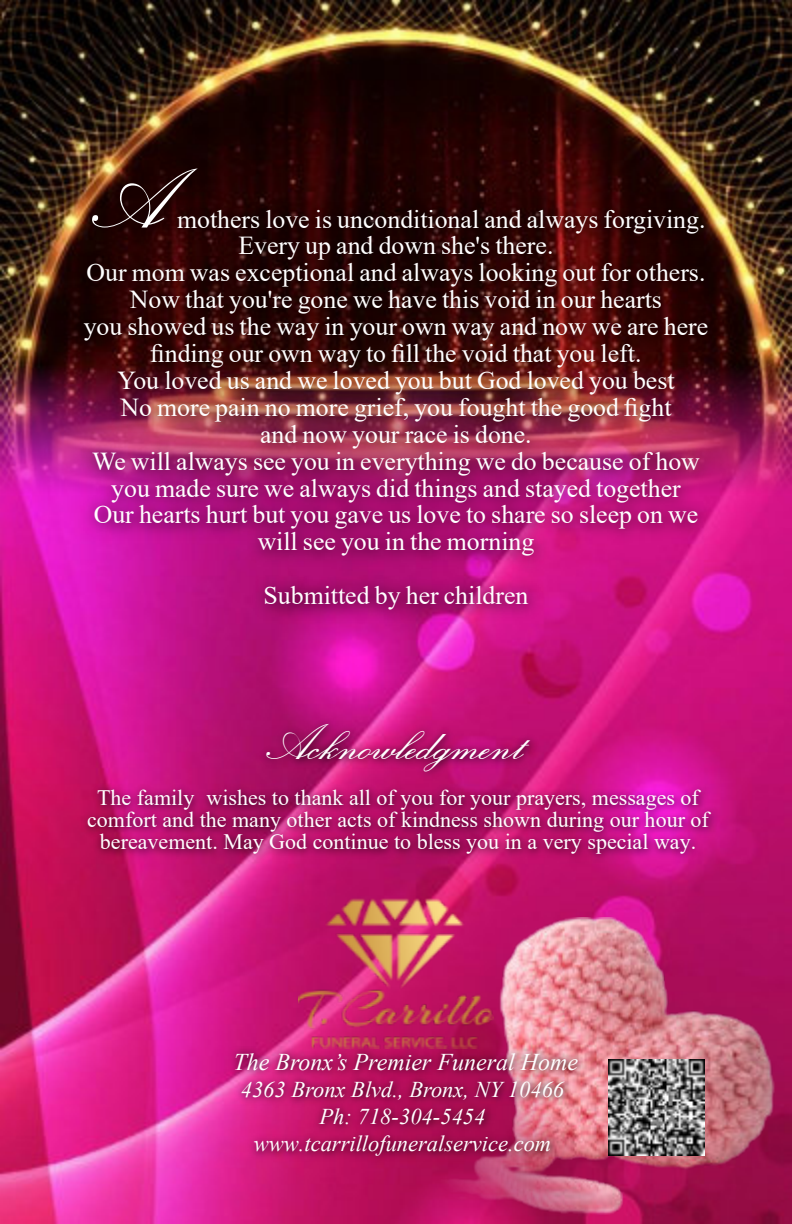
<style>
.page{position:relative;width:792px;height:1224px;background:#fff}
.page>*{position:absolute;margin:0;border:0;box-sizing:border-box;transform-origin:0 0}
.t1{font:84.4px "Exmouth";color:#fff}
.t2{font:50px "Exmouth";color:#fff}
.t3{font:25.8px "Times New Roman";color:#fff}
.t4{font:italic 24px "Times New Roman";color:#fff}
.t5{font:italic 22.6px "Times New Roman";color:#fff}
.t6{font:italic 22.4px "Times New Roman";color:#fff}
.t7{font:22px/22px "Times New Roman";color:#fff;text-align:center}
</style>
<div class="page">
<img style="left:0;top:494px;width:792px;height:730px">
<img style="left:0;top:0;width:792px;height:494px">
<img style="left:437px;top:917px;width:339px;height:297px">
<img style="left:298px;top:889px;width:196px;height:158px">
<img style="left:73px;top:155px;width:650px;height:470px">
<img style="left:82px;top:718px;width:638px;height:145px">
<img style="left:229px;top:1047px;width:357px;height:117px">
<img style="left:608px;top:1059px;width:96px;height:96px">
<h1 class="t1" style="left:86px;top:150px;width:87px">A</h1>
<p class="t3" style="left:177px;top:210px;width:530px">mothers love is unconditional and always forgiving.</p>
<p class="t3" style="left:239px;top:237px;width:316px">Every up and down she's there.</p>
<p class="t3" style="left:86px;top:263px;width:620px">Our mom was exceptional and always looking out for others.</p>
<p class="t3" style="left:130px;top:290px;width:534px">Now that you're gone we have this void in our hearts</p>
<p class="t3" style="left:84px;top:317px;width:626px">you showed us the way in your own way and now we are here</p>
<p class="t3" style="left:151px;top:344px;width:492px">finding our own way to fill the void that you left.</p>
<p class="t3" style="left:117px;top:371px;width:559px">You loved us and we loved you but God loved you best</p>
<p class="t3" style="left:120px;top:398px;width:553px">No more pain no more grief, you fought the good fight</p>
<p class="t3" style="left:260px;top:425px;width:273px">and now your race is done.</p>
<p class="t3" style="left:92px;top:452px;width:609px">We will always see you in everything we do because of how</p>
<p class="t3" style="left:111px;top:479px;width:571px">you made sure we always did things and stayed together</p>
<p class="t3" style="left:94px;top:506px;width:606px">Our hearts hurt but you gave us love to share so sleep on we</p>
<p class="t3" style="left:258px;top:532px;width:278px">will see you in the morning</p>
<p class="t3" style="left:264px;top:586px;width:266px">Submitted by her children</p>
<h2 class="t2" style="left:263px;top:713px;width:267px">Acknowledgment</h2>
<p class="t7" style="left:87px;top:789px;width:623px">The family wishes to thank all of you for your prayers, messages of comfort and the many other acts of kindness shown during our hour of bereavement. May God continue to bless you in a very special way.</p>
<p class="t4" style="left:233px;top:1053px;width:346px">The Bronx’s Premier Funeral Home</p>
<p class="t6" style="left:241px;top:1081px;width:325px">4363 Bronx Blvd., Bronx, NY 10466</p>
<p class="t5" style="left:320px;top:1108px;width:167px">Ph: 718-304-5454</p>
<p class="t6" style="left:254px;top:1135px;width:299px">www.tcarrillofuneralservice.com</p>
</div>
